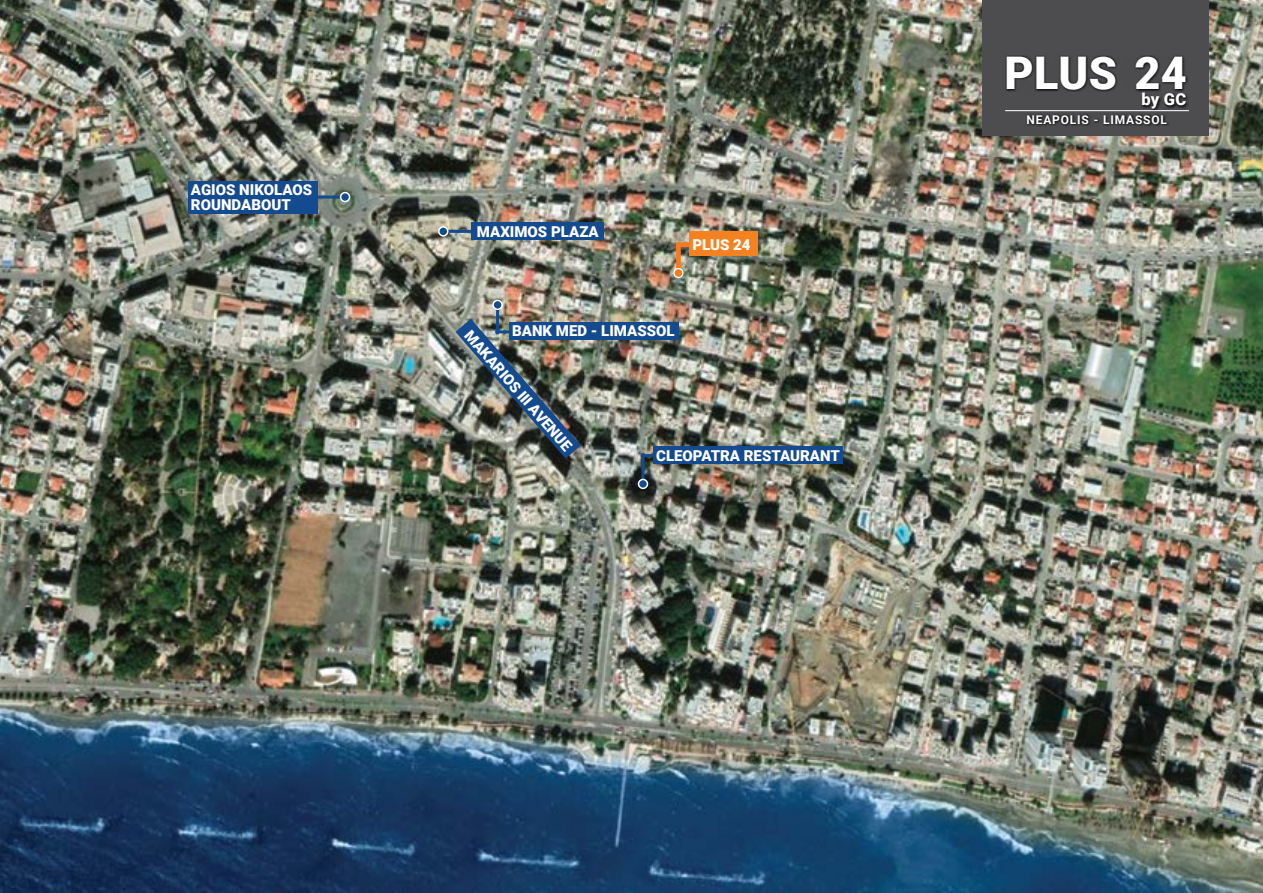
<style>
.page{position:relative;width:1263px;height:893px;background:#fff}
.page>*{position:absolute;margin:0;border:0;box-sizing:border-box;transform-origin:0 0}
.t1{font:900 45px "Roboto";letter-spacing:.01em;color:#fff}
.t2{font:900 16.5px "Roboto";color:#fff}
.t3{font:900 15px/15px "Roboto";color:#fff}
.t4{font:700 12px "Roboto";letter-spacing:.07em;color:#fff}
</style>
<div class="page">
<img style="left:0;top:0;width:1263px;height:893px">
<hr style="left:276px;top:196px;width:67px;height:3px;background:#144a8e">
<div style="left:341px;top:193px;width:8px;height:9px;background:#144a8e;border-radius:50%"></div>
<div style="left:340px;top:192px;width:10px;height:10px;border:2px solid #fff;border-radius:50%"></div>
<div style="left:188px;top:181px;width:129px;height:32px;background:#144a8e"></div>
<div style="left:676px;top:242px;width:38px;height:5px;background:#f47920"></div>
<div style="left:676px;top:242px;width:5px;height:32px;background:#f47920"></div>
<div style="left:689px;top:231px;width:69px;height:25px;background:#f58220"></div>
<div style="left:674px;top:269px;width:9px;height:8px;background:#f47920;border-radius:50%"></div>
<div style="left:673px;top:268px;width:10px;height:10px;border:1px solid #fff;border-radius:50%"></div>
<hr style="left:641px;top:454px;width:37px;height:3px;background:#144a8e">
<hr style="left:641px;top:453px;width:3px;height:31px;background:#144a8e">
<div style="left:654px;top:446px;width:189px;height:18px;background:#144a8e"></div>
<div style="left:638px;top:479px;width:9px;height:9px;background:#144a8e;border-radius:50%"></div>
<div style="left:638px;top:479px;width:10px;height:10px;border:2px solid #fff;border-radius:50%"></div>
<hr style="left:496px;top:306px;width:3px;height:28px;background:#144a8e">
<div style="left:493px;top:300px;width:9px;height:9px;background:#144a8e;border-radius:50%"></div>
<div style="left:492px;top:300px;width:11px;height:10px;border:2px solid #fff;border-radius:50%"></div>
<div style="left:509px;top:322px;width:169px;height:18px;background:#144a8e"></div>
<hr style="left:441px;top:230px;width:67px;height:3px;background:#144a8e">
<div style="left:472px;top:222px;width:132px;height:18px;background:#144a8e"></div>
<div style="left:439px;top:227px;width:9px;height:9px;background:#144a8e;border-radius:50%"></div>
<div style="left:438px;top:226px;width:10px;height:11px;border:2px solid #fff;border-radius:50%"></div>
<img style="left:456px;top:319px;width:125px;height:140px">
<div style="left:982px;top:0;width:227px;height:135px;background:#4d4d4f"></div>
<svg style="left:1026px;top:114px;width:143px;height:12px"></svg>
<svg style="left:1005px;top:56px;width:183px;height:36px"></svg>
<svg style="left:1141px;top:93px;width:47px;height:17px"></svg>
<hr style="left:1005px;top:110px;width:184px;height:1px;background:#fff">
<p class="t3" style="left:191px;top:182px;width:123px">AGIOS NIKOLAOS<br>ROUNDABOUT</p>
<p class="t3" style="left:477px;top:224px;width:123px">MAXIMOS PLAZA</p>
<p class="t3" style="left:692px;top:237px;width:60px">PLUS 24</p>
<p class="t3" style="left:512px;top:323px;width:164px">BANK MED - LIMASSOL</p>
<p class="t3" style="left:474px;top:327px;width:156px;rotate:49deg">MAKARIOS III AVENUE</p>
<p class="t3" style="left:656px;top:448px;width:185px">CLEOPATRA RESTAURANT</p>
<h1 class="t1" style="left:1004px;top:42px;width:184px">PLUS 24</h1>
<p class="t2" style="left:1141px;top:88px;width:46px">by GC</p>
<p class="t4" style="left:1026px;top:111px;width:142px">NEAPOLIS - LIMASSOL</p>
</div>
